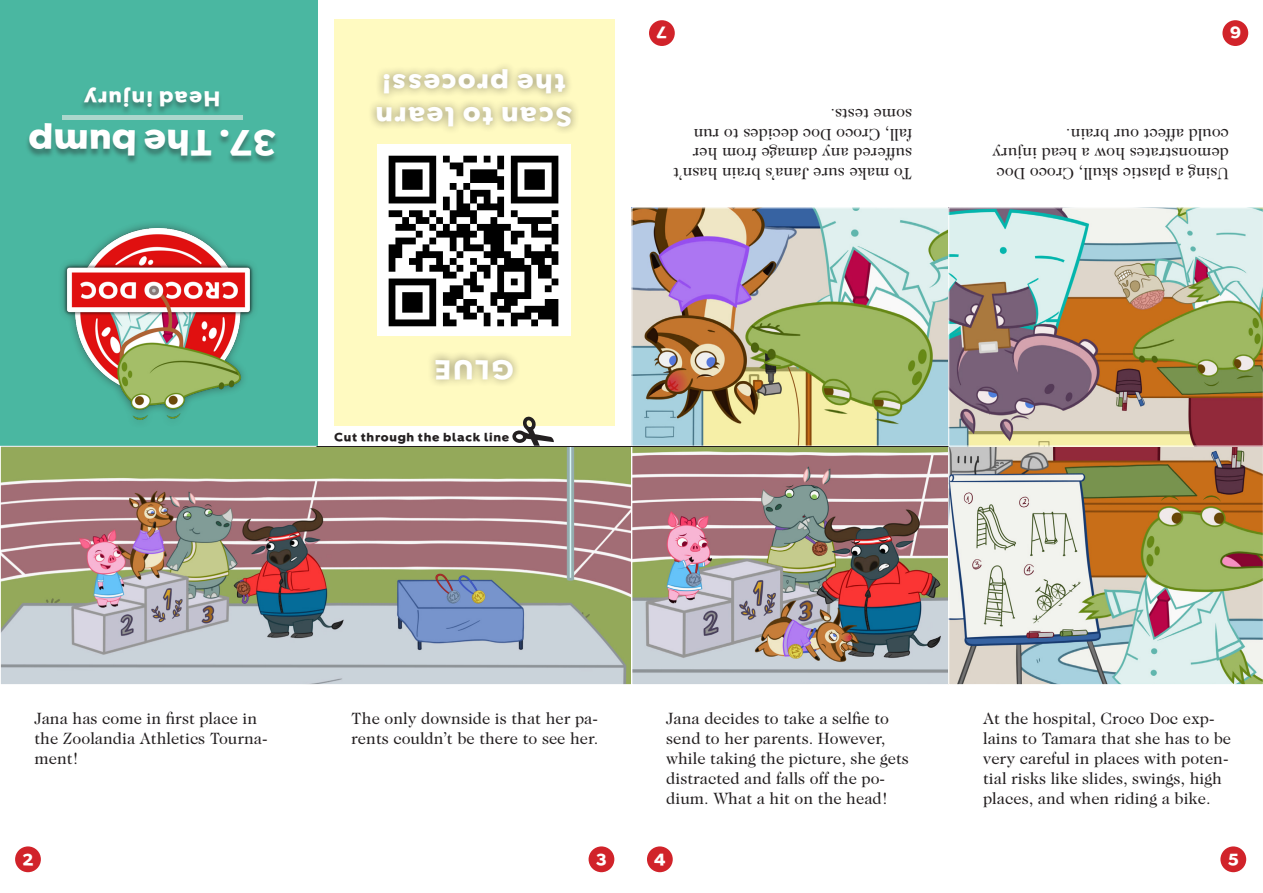
<style>
.page{position:relative;width:1263px;height:893px;background:#fff}
.page>*{position:absolute;margin:0;border:0;box-sizing:border-box;transform-origin:0 0}
.t1{font:36px "Croco Sans Fill";letter-spacing:-.05em;color:#fff}
.t2{font:27px/32.4px "Croco Sans Fill";color:#fff}
.t3{font:21px "Croco Sans Fill";color:#fff}
.t4{font:16.5px/19.8px "Caslon 224 Std";color:#231f20}
.t5{font:16.5px "Croco Sans Fill";color:#fff}
.t6{font:12px "Croco Sans Fill";color:#231f20}
</style>
<div class="page">
<div style="left:15px;top:846px;width:26px;height:26px;background:#d1232a;border-radius:50%"></div>
<div style="left:647px;top:846px;width:26px;height:26px;background:#d1232a;border-radius:50%"></div>
<div style="left:1222px;top:20px;width:26px;height:26px;background:#d1232a;border-radius:50%"></div>
<div style="left:589px;top:846px;width:25px;height:26px;background:#d1232a;border-radius:50%"></div>
<div style="left:1220px;top:846px;width:26px;height:26px;background:#d1232a;border-radius:50%"></div>
<div style="left:649px;top:20px;width:26px;height:26px;background:#d1232a;border-radius:50%"></div>
<div style="left:334px;top:20px;width:280px;height:406px;background:#fffac1"></div>
<div style="left:0;top:0;width:317px;height:446px;background:#4ab7a1"></div>
<hr style="left:62px;top:116px;width:181px;height:4px;background:#abd7cc">
<div style="left:24px;top:124px;width:255px;height:42px;background:#231f20;opacity:.4"></div>
<img style="left:62px;top:228px;width:193px;height:192px">
<div style="left:80px;top:87px;width:143px;height:28px;background:#231f20;opacity:.4"></div>
<img style="left:633px;top:448px;width:314px;height:235px">
<svg style="left:633px;top:209px;width:314px;height:235px;background:#b5b39c"></svg>
<div style="left:631px;top:207px;width:318px;height:239px;border:1px solid #fff"></div>
<img style="left:2px;top:448px;width:628px;height:235px">
<div style="left:0;top:446px;width:632px;height:239px;border:1px solid #fff"></div>
<svg style="left:950px;top:448px;width:311px;height:235px;background:#bcb79e"></svg>
<div style="left:948px;top:446px;width:315px;height:239px;border:1px solid #fff"></div>
<svg style="left:950px;top:209px;width:311px;height:235px;background:#b1a894"></svg>
<div style="left:948px;top:207px;width:315px;height:239px;border:1px solid #fff"></div>
<hr style="left:316px;top:446px;width:632px;height:1px;background:#231f20">
<svg style="left:512px;top:417px;width:42px;height:29px"></svg>
<div style="left:426px;top:350px;width:95px;height:38px;background:#231f20;opacity:.5"></div>
<div style="left:368px;top:60px;width:212px;height:75px;background:#231f20;opacity:.5"></div>
<img style="left:377px;top:145px;width:194px;height:190px">
<p class="t3" style="left:221px;top:111px;width:139px;rotate:-180deg">Head injury</p>
<p class="t1" style="left:277px;top:164px;width:251px;rotate:-180deg">37. The bump</p>
<p class="t2" style="left:574px;top:133px;width:200px;rotate:-180deg">Scan to learn the process!</p>
<p class="t2" style="left:515px;top:386px;width:83px;rotate:-180deg">GLUE</p>
<p class="t6" style="left:334px;top:430px;width:177px">Cut through the black line</p>
<p class="t5" style="left:668px;top:42px;width:13px;rotate:-180deg">7</p>
<p class="t4" style="left:912px;top:184px;width:240px;rotate:-180deg">To make sure Jana’s brain hasn’t suffered any damage from her fall, Croco Doc decides to run some tests.</p>
<p class="t5" style="left:1241px;top:42px;width:13px;rotate:-180deg">6</p>
<p class="t4" style="left:1229px;top:184px;width:238px;rotate:-180deg">Using a plastic skull, Croco Doc demonstrates how a head injury could affect our brain.</p>
<p class="t4" style="left:34px;top:709px;width:235px">Jana has come in first place in the Zoolandia Athletics Tourna&shy;ment!</p>
<p class="t4" style="left:666px;top:709px;width:244px">Jana decides to take a selfie to send to her parents. However, while taking the picture, she gets distracted and falls off the po&shy;dium. What a hit on the head!</p>
<p class="t4" style="left:351px;top:709px;width:248px">The only downside is that her pa&shy;rents couldn’t be there to see her.</p>
<p class="t4" style="left:983px;top:709px;width:250px">At the hospital, Croco Doc exp&shy;lains to Tamara that she has to be very careful in places with poten&shy;tial risks like slides, swings, high places, and when riding a bike.</p>
<p class="t5" style="left:22px;top:850px;width:13px">2</p>
<p class="t5" style="left:654px;top:850px;width:14px">4</p>
<p class="t5" style="left:596px;top:850px;width:13px">3</p>
<p class="t5" style="left:1227px;top:850px;width:13px">5</p>
</div>
